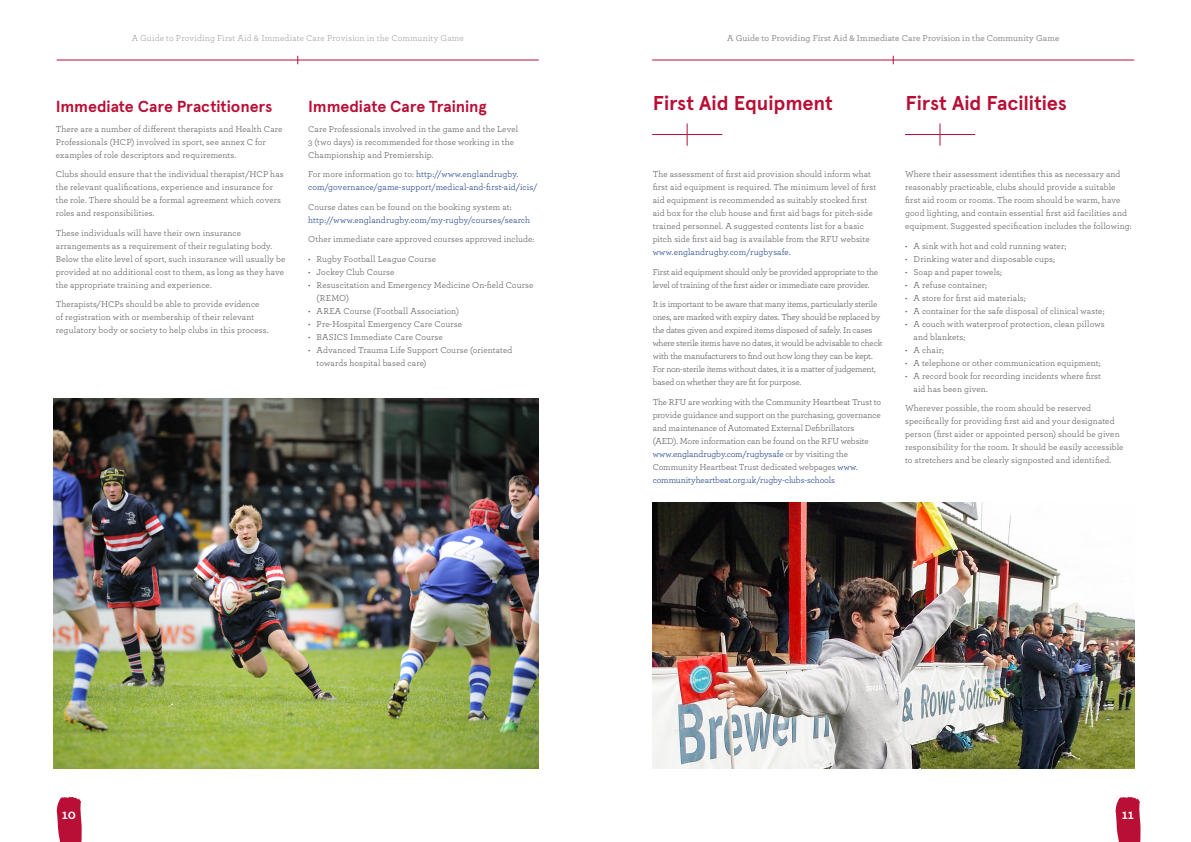
<style>
.page{position:relative;width:1191px;height:842px;background:#fff}
.page>*{position:absolute;margin:0;border:0;box-sizing:border-box;transform-origin:0 0}
.Main_heading{font:700 20px "Apercu";letter-spacing:-.005em;color:#b90f36}
.main_text{font:700 16px "Apercu";letter-spacing:-.005em;color:#b90f36}
.t1{font:700 14px "Archer";color:#fff}
.main_text-2{font:9px/13px "Archer";letter-spacing:.005em;color:#57585a}
.main_text-3{font:9px/13px "Archer";letter-spacing:-.02em;color:#57585a}
.main_text-4{font:9px/13px "Archer";letter-spacing:.01em;color:#143a85}
.t2{font:9px "Archer";letter-spacing:.015em;color:#9d9fa3}
.main_text-5{font:9px/13px "Archer";letter-spacing:-.025em;color:#57585a}
.s1{color:#57585a}
.s2{color:#143a85}
</style>
<div class="page">
<svg style="left:1115px;top:797px;width:26px;height:45px"></svg>
<svg style="left:57px;top:797px;width:25px;height:45px"></svg>
<hr style="left:57px;top:60px;width:482px;height:1px;background:#b90f36">
<hr style="left:652px;top:60px;width:482px;height:1px;background:#b90f36">
<svg style="left:687px;top:123px;width:1px;height:23px"></svg>
<hr style="left:652px;top:134px;width:70px;height:1px;background:#b90f36">
<svg style="left:939px;top:123px;width:1px;height:23px"></svg>
<hr style="left:905px;top:134px;width:70px;height:1px;background:#b90f36">
<img style="left:53px;top:398px;width:486px;height:370px">
<img style="left:652px;top:502px;width:482px;height:267px">
<p class="t2" style="left:132px;top:31px;width:334px">A Guide to Providing First Aid &amp; Immediate Care Provision in the Community Game</p>
<p class="t2" style="left:727px;top:31px;width:334px">A Guide to Providing First Aid &amp; Immediate Care Provision in the Community Game</p>
<p class="main_text" style="left:56px;top:97px;width:218px">Immediate Care Practitioners</p>
<p class="Main_heading" style="left:652px;top:91px;width:182px">First Aid Equipment</p>
<p class="Main_heading" style="left:905px;top:91px;width:163px">First Aid Facilities</p>
<p class="main_text-2" style="left:56px;top:122px;width:228px">There are a number of different therapists and Health Care<br>Professionals (HCP) involved in sport, see annex C for examples of role descriptors and requirements.</p>
<p class="main_text-2" style="left:56px;top:167px;width:229px">Clubs should ensure that the individual therapist/HCP has the relevant qualifications, experience and insurance for the role. There should be a formal agreement which covers roles and responsibilities.</p>
<p class="main_text-2" style="left:56px;top:226px;width:231px">These individuals will have their own insurance arrangements as a requirement of their regulating body.<br>Below the elite level of sport, such insurance will usually be provided at no additional cost to them, as long as they have the appropriate training and experience.</p>
<p class="main_text-2" style="left:56px;top:297px;width:214px">Therapists/HCPs should be able to provide evidence of registration with or membership of their relevant regulatory body or society to help clubs in this process.</p>
<p class="main_text" style="left:308px;top:97px;width:180px">Immediate Care Training</p>
<p class="main_text-2" style="left:308px;top:122px;width:212px">Care Professionals involved in the game and the Level<br>3 (two days) is recommended for those working in the<br>Championship and Premiership.</p>
<p class="main_text-4" style="left:308px;top:167px;width:231px"><span class="s1">For more information go to:</span> http://www.englandrugby. com/governance/game-support/medical-and-first-aid/icis/</p>
<p class="main_text-4" style="left:308px;top:200px;width:224px"><span class="s1">Course dates can be found on the booking system at: </span>http://www.englandrugby.com/my-rugby/courses/search</p>
<p class="main_text-2" style="left:308px;top:232px;width:228px">Other immediate care approved courses approved include:</p>
<p class="main_text-2" style="left:308px;top:252px;width:129px">• Rugby Football League Course</p>
<p class="main_text-2" style="left:308px;top:265px;width:88px">• Jockey Club Course</p>
<p class="main_text-2" style="left:317px;top:278px;width:218px;text-indent:-9px">• Resuscitation and Emergency Medicine On-field Course (REMO)</p>
<p class="main_text-2" style="left:308px;top:304px;width:152px">• AREA Course (Football Association)</p>
<p class="main_text-2" style="left:308px;top:317px;width:155px">• Pre-Hospital Emergency Care Course</p>
<p class="main_text-2" style="left:308px;top:330px;width:136px">• BASICS Immediate Care Course</p>
<p class="main_text-2" style="left:317px;top:343px;width:197px;text-indent:-9px">• Advanced Trauma Life Support Course (orientated towards hospital based care)</p>
<p class="main_text-2" style="left:652px;top:167px;width:225px">The assessment of first aid provision should inform what first aid equipment is required. The minimum level of first aid equipment is recommended as suitably stocked first aid box for the club house and first aid bags for pitch-side trained personnel. A suggested contents list for a basic pitch side first aid bag is available from the RFU website <span class="s2">www.englandrugby.com/rugbysafe.</span></p>
<p class="main_text-5" style="left:652px;top:265px;width:227px">First aid equipment should only be provided appropriate to the level of training of the first aider or immediate care provider.</p>
<p class="main_text-3" style="left:652px;top:297px;width:231px">It is important to be aware that many items, particularly sterile ones, are marked with expiry dates. They should be replaced by the dates given and expired items disposed of safely. In cases where sterile items have no dates, it would be advisable to check with the manufacturers to find out how long they can be kept.<br>For non-sterile items without dates, it is a matter of judgement, based on whether they are fit for purpose.</p>
<p class="main_text-2" style="left:652px;top:395px;width:230px">The RFU are working with the Community Heartbeat Trust to provide guidance and support on the purchasing, governance and maintenance of Automated External Defibrillators (AED). More information can be found on the RFU website <span class="s2">www.englandrugby.com/rugbysafe</span> or by visiting the Community Heartbeat Trust dedicated webpages <span class="s2">www. communityheartbeat.org.uk/rugby-clubs-schools</span></p>
<p class="main_text-2" style="left:905px;top:167px;width:228px">Where their assessment identifies this as necessary and reasonably practicable, clubs should provide a suitable first aid room or rooms. The room should be warm, have good lighting, and contain essential first aid facilities and equipment. Suggested specification includes the following:</p>
<p class="main_text-2" style="left:905px;top:239px;width:163px">• A sink with hot and cold running water;</p>
<p class="main_text-2" style="left:905px;top:252px;width:151px">• Drinking water and disposable cups;</p>
<p class="main_text-2" style="left:905px;top:265px;width:98px">• Soap and paper towels;</p>
<p class="main_text-2" style="left:905px;top:278px;width:83px">• A refuse container;</p>
<p class="main_text-2" style="left:905px;top:291px;width:122px">• A store for first aid materials;</p>
<p class="main_text-2" style="left:905px;top:304px;width:201px">• A container for the safe disposal of clinical waste;</p>
<p class="main_text-2" style="left:913px;top:317px;width:192px;text-indent:-9px">• A couch with waterproof protection, clean pillows and blankets;</p>
<p class="main_text-2" style="left:905px;top:343px;width:40px">• A chair;</p>
<p class="main_text-2" style="left:905px;top:356px;width:197px">• A telephone or other communication equipment;</p>
<p class="main_text-2" style="left:913px;top:369px;width:189px;text-indent:-9px">• A record book for recording incidents where first aid has been given.</p>
<p class="main_text-2" style="left:905px;top:401px;width:220px">Wherever possible, the room should be reserved specifically for providing first aid and your designated person (first aider or appointed person) should be given responsibility for the room. It should be easily accessible to stretchers and be clearly signposted and identified.</p>
<h3 class="t1" style="left:62px;top:803px;width:16px">10</h3>
<h3 class="t1" style="left:1121px;top:803px;width:14px">11</h3>
</div>
